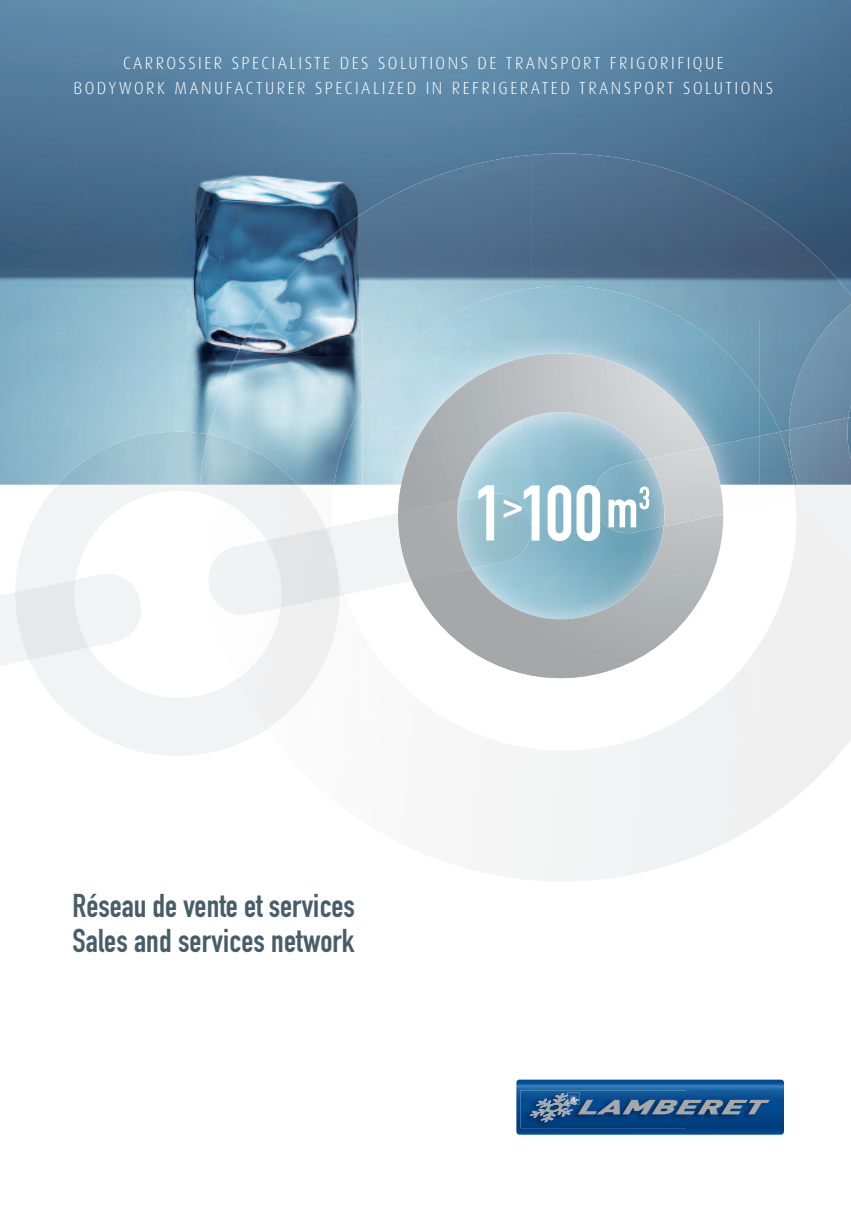
<style>
.page{position:relative;width:851px;height:1205px;background:#fff}
.page>*{position:absolute;margin:0;border:0;box-sizing:border-box;transform-origin:0 0}
.t1{font:32.5px/35px "DIN Engschrift Alternate";letter-spacing:.005em;color:#475e6a}
.t2{font:700 31.25px "Futura BT";color:#fff}
.t3{font:300 17.5px/25px "Dax";letter-spacing:.15em;color:#fff;text-align:center;scale:.93 1}
</style>
<div class="page">
<img style="left:0;top:0;width:850px;height:485px">
<svg style="left:516px;top:1079px;width:267px;height:55px;background:#245c93"></svg>
<img style="left:370px;top:403px;width:389px;height:66px">
<img style="left:370px;top:469px;width:28px;height:16px">
<img style="left:398px;top:403px;width:325px;height:82px">
<svg style="left:399px;top:497px;width:451px;height:384px"></svg>
<img style="left:288px;top:154px;width:562px;height:165px">
<img style="left:208px;top:277px;width:81px;height:157px">
<img style="left:693px;top:319px;width:96px;height:113px">
<img style="left:288px;top:319px;width:82px;height:166px">
<img style="left:399px;top:634px;width:360px;height:81px">
<img style="left:362px;top:319px;width:397px;height:84px">
<img style="left:57px;top:432px;width:151px;height:53px">
<img style="left:200px;top:434px;width:97px;height:51px">
<div style="left:789px;top:303px;width:61px;height:115px;background:#6d91ab"></div>
<img style="left:759px;top:432px;width:20px;height:53px">
<img style="left:592px;top:436px;width:167px;height:97px">
<img style="left:723px;top:485px;width:36px;height:29px">
<img style="left:647px;top:447px;width:76px;height:79px">
<img style="left:779px;top:430px;width:9px;height:55px">
<img style="left:788px;top:418px;width:62px;height:67px">
<svg style="left:759px;top:485px;width:91px;height:88px"></svg>
<img style="left:457px;top:493px;width:75px;height:75px">
<img style="left:398px;top:501px;width:73px;height:80px">
<svg style="left:0;top:485px;width:362px;height:271px"></svg>
<svg style="left:478px;top:485px;width:16px;height:55px"></svg>
<svg style="left:523px;top:485px;width:16px;height:56px"></svg>
<svg style="left:547px;top:485px;width:53px;height:56px"></svg>
<svg style="left:608px;top:486px;width:41px;height:41px"></svg>
<p class="t3" style="left:73px;top:50px;width:754px">CARROSSIER SPECIALISTE DES SOLUTIONS DE TRANSPORT FRIGORIFIQUE<br>BODYWORK MANUFACTURER SPECIALIZED IN REFRIGERATED TRANSPORT SOLUTIONS</p>
<h2 class="t2" style="left:500px;top:495px;width:28px">&gt;</h2>
<h1 class="t1" style="left:72px;top:889px;width:284px">Réseau de vente et services<br>Sales and services network</h1>
</div>
